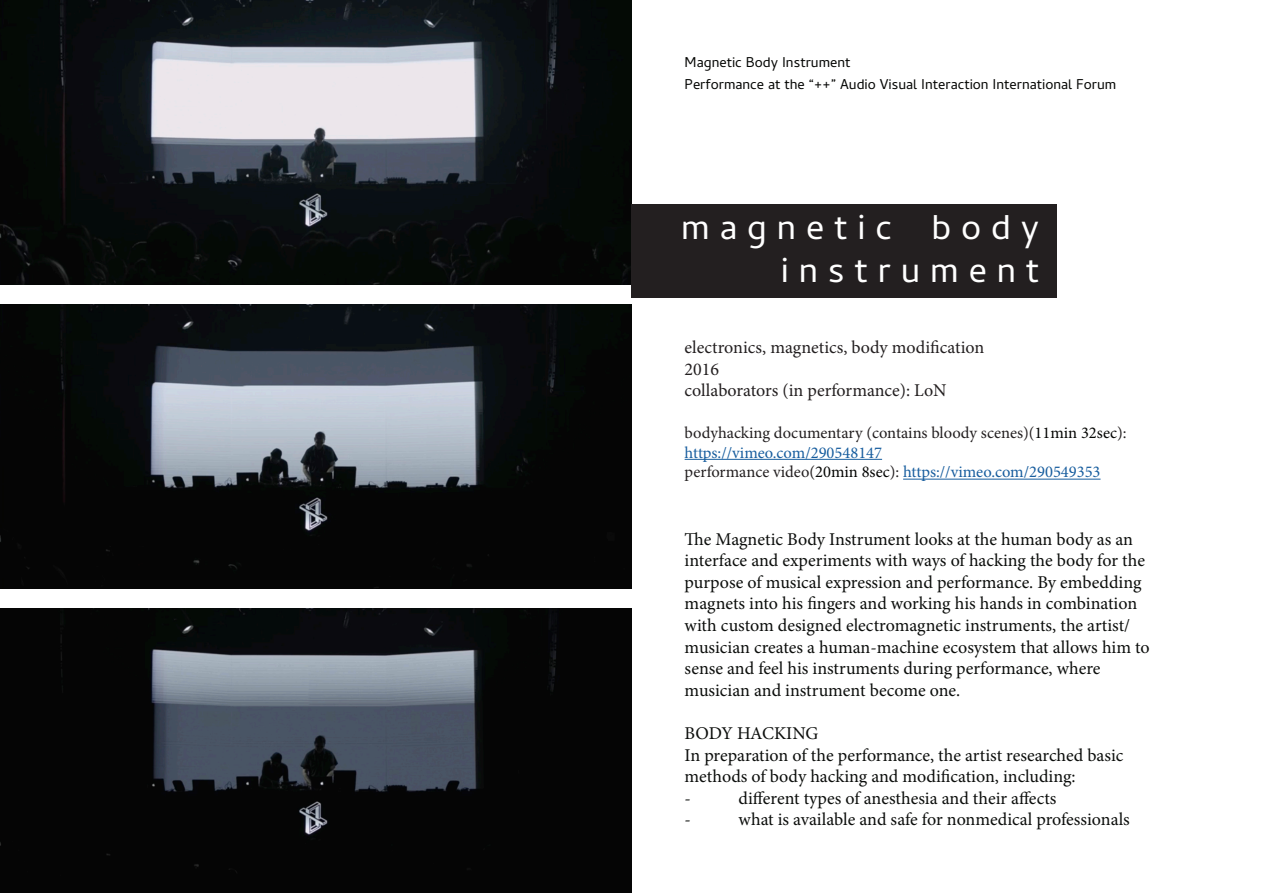
<style>
.page{position:relative;width:1263px;height:893px;background:#fff}
.page>*{position:absolute;margin:0;border:0;box-sizing:border-box;transform-origin:0 0}
.t1{font:45px/43.3px "Cambay Devanagari";color:#fff;text-align:right}
.t2{font:18px/21.6px "Minion Pro";color:#0c0e0c}
.t3{font:18px "Cambay Devanagari";color:#040503}
.t4{font:18px "Minion Pro";color:#231f20}
.t5{font:16.5px "Minion Pro";color:#175d9e}
.t6{font:16.5px "Minion Pro";color:#231f20}
.s1{color:#040503}
.s2{color:#231f20}
</style>
<div class="page">
<img style="left:0;top:304px;width:631px;height:285px">
<img style="left:0;top:0;width:631px;height:285px">
<img style="left:0;top:608px;width:631px;height:285px">
<div style="left:631px;top:204px;width:426px;height:94px;background:#231f20"></div>
<hr style="left:685px;top:459px;width:197px;height:1px;background:#175d9e">
<hr style="left:903px;top:479px;width:197px;height:1px;background:#175d9e">
<p class="t3" style="left:685px;top:53px;width:167px">Magnetic Body Instrument</p>
<p class="t3" style="left:685px;top:75px;width:433px">Performance at the “++” Audio Visual Interaction International Forum</p>
<p class="t1" style="left:681px;top:211px;width:359px">m a g n e t i c b o d y i n s t r u m e n t</p>
<p class="t4" style="left:685px;top:335px;width:301px">electronics, magnetics, body modification</p>
<p class="t4" style="left:685px;top:357px;width:36px">2016</p>
<p class="t4" style="left:685px;top:379px;width:264px">collaborators (in performance): LoN</p>
<p class="t6" style="left:685px;top:422px;width:443px">bodyhacking documentary (contains bloody scenes)(<span class="s1">11min 32sec</span>):</p>
<p class="t5" style="left:685px;top:441px;width:199px">https://vimeo.com/290548147</p>
<p class="t5" style="left:685px;top:461px;width:417px"><span class="s2">performance video(</span><span class="s1">20min 8sec</span><span class="s2">):</span> https://vimeo.com/290549353</p>
<p class="t2" style="left:685px;top:528px;width:467px">The Magnetic Body Instrument looks at the human body as an interface and experiments with ways of hacking the body for the purpose of musical expression and performance. By embedding magnets into his fingers and working his hands in combination with custom designed electromagnetic instruments, the artist/ musician creates a human-machine ecosystem that allows him to sense and feel his instruments during performance, where</p>
<p class="t2" style="left:685px;top:679px;width:277px">musician and instrument become one.</p>
<p class="t2" style="left:685px;top:723px;width:135px">BODY HACKING</p>
<p class="t2" style="left:685px;top:744px;width:440px">In preparation of the performance, the artist researched basic methods of body hacking and modification, including:</p>
<p class="t2" style="left:685px;top:787px;width:8px">-</p>
<p class="t2" style="left:739px;top:787px;width:319px">different types of anesthesia and their affects</p>
<p class="t2" style="left:685px;top:809px;width:8px">-</p>
<p class="t2" style="left:739px;top:809px;width:393px">what is available and safe for nonmedical professionals</p>
</div>
